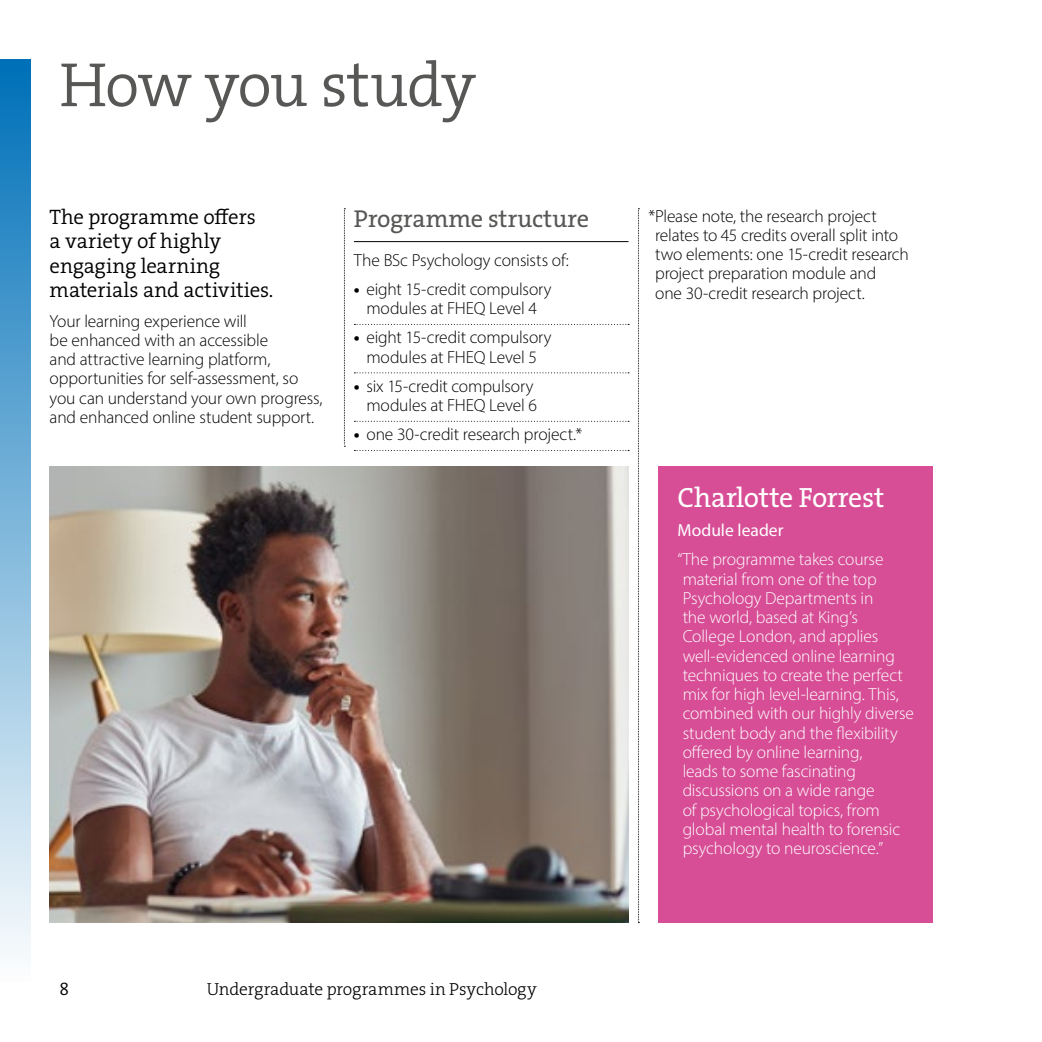
<style>
.page{position:relative;width:1042px;height:1042px;background:#fff}
.page>*{position:absolute;margin:0;border:0;box-sizing:border-box;transform-origin:0 0}
.P__header{font:63px "The Serif HP4 Se Lig";letter-spacing:-.03em;color:#575756}
.t1{font:28px "The Serif HP5 Plain";letter-spacing:-.015em;color:#fff}
.P__subhead{font:24.5px "The Serif HP5 Plain";color:#575756}
.P__stand_first{font:21px/24.5px "The Serif HP4 Se Lig";letter-spacing:-.005em;color:#000}
.t2{font:300 17.5px/19.2px "Myriad Pro";letter-spacing:-.01em;color:#fff}
.P__body_copy{font:300 17.5px/19.2px "Myriad Pro";letter-spacing:-.01em;color:#000}
.P__bullet_points{font:300 17.5px/19.2px "Myriad Pro";letter-spacing:-.01em;color:#000;text-align:center}
.t3{font:17.5px "The Serif HP3 Lig";letter-spacing:-.01em;color:#000}
.P__bullet_points_LAST{font:300 17.5px "Myriad Pro";letter-spacing:-.01em;color:#000}
.t4{font:17.5px "Myriad Pro";color:#fff}
.t5{font:17.5px "The Serif HP4 Se Lig";color:#000}
.s1{font-weight:700}
</style>
<div class="page">
<img style="left:50px;top:466px;width:578px;height:457px">
<div style="left:0;top:60px;width:31px;height:922px;background:linear-gradient(to bottom,#006fb8,#fdfdfe)"></div>
<svg style="left:344px;top:208px;width:1px;height:239px"></svg>
<svg style="left:638px;top:208px;width:1px;height:715px"></svg>
<div style="left:658px;top:466px;width:274px;height:457px;background:#d74e96"></div>
<hr style="left:354px;top:241px;width:274px;height:1px;background:#000">
<svg style="left:354px;top:324px;width:275px;height:1px"></svg>
<svg style="left:354px;top:372px;width:275px;height:1px"></svg>
<svg style="left:354px;top:421px;width:275px;height:1px"></svg>
<svg style="left:354px;top:450px;width:275px;height:1px"></svg>
<h1 class="P__header" style="left:60px;top:44px;width:418px">How you study</h1>
<p class="P__stand_first" style="left:50px;top:205px;width:225px">The programme offers<br>a variety of highly engaging learning materials and activities.</p>
<p class="P__body_copy" style="left:50px;top:311px;width:274px">Your learning experience will<br>be enhanced with an accessible<br>and attractive learning platform, opportunities for self-assessment, so you can understand your own progress, and enhanced online student support.</p>
<h2 class="P__subhead" style="left:354px;top:202px;width:237px">Programme structure</h2>
<p class="P__body_copy" style="left:354px;top:250px;width:216px">The BSc Psychology consists of:</p>
<p class="P__bullet_points" style="left:354px;top:279px;width:199px"><span class="s1">•</span> eight 15-credit compulsory modules at FHEQ Level 4</p>
<p class="P__bullet_points" style="left:354px;top:328px;width:199px"><span class="s1">•</span> eight 15-credit compulsory modules at FHEQ Level 5</p>
<p class="P__bullet_points" style="left:354px;top:376px;width:184px;text-align:right"><span class="s1">•</span> six 15-credit compulsory modules at FHEQ Level 6</p>
<p class="P__bullet_points_LAST" style="left:354px;top:424px;width:230px"><span class="s1">•</span> one 30-credit research project.*</p>
<p class="t5" style="left:60px;top:978px;width:11px">8</p>
<p class="t3" style="left:207px;top:978px;width:332px">Undergraduate programmes in Psychology</p>
<p class="P__body_copy" style="left:655px;top:206px;width:255px;text-indent:-7px">*Please note, the research project relates to 45 credits overall split into two elements: one 15-credit research project preparation module and<br>one 30-credit research project.</p>
<h2 class="t1" style="left:677px;top:479px;width:208px">Charlotte Forrest</h2>
<p class="t4" style="left:677px;top:519px;width:107px">Module leader</p>
<p class="t2" style="left:677px;top:550px;width:238px">“The programme takes course material from one of the top<br>Psychology Departments in<br>the world, based at King’s<br>College London, and applies well-evidenced online learning techniques to create the perfect mix for high level-learning. This, combined with our highly diverse student body and the flexibility offered by online learning,<br>leads to some fascinating discussions on a wide range<br>of psychological topics, from global mental health to forensic psychology to neuroscience.”</p>
</div>
